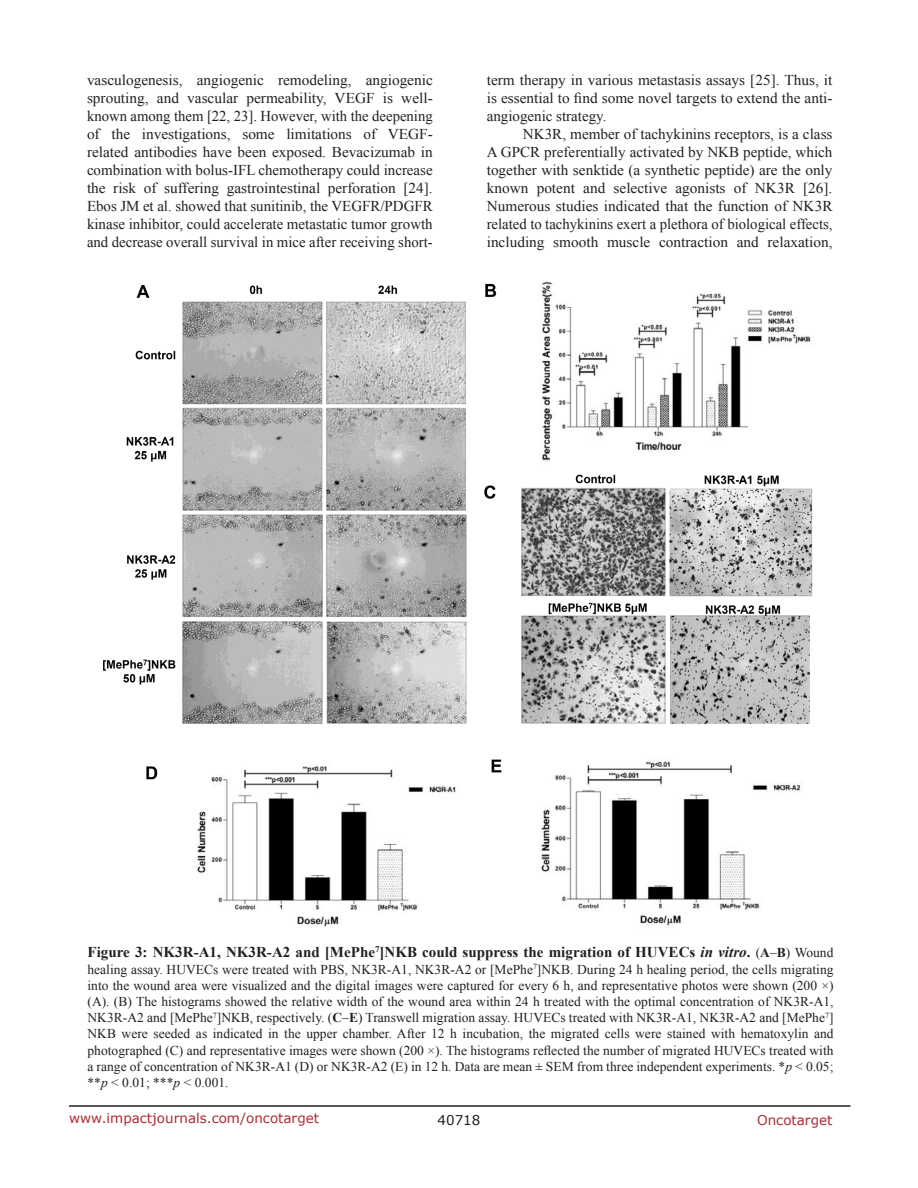
<style>
.page{position:relative;width:918px;height:1188px;background:#fff}
.page>*{position:absolute;margin:0;border:0;box-sizing:border-box;transform-origin:0 0}
.BodyText{font:15px/18px "Times New Roman";color:#231f20;text-align:justify}
.FigureText{font:700 15px "Times New Roman";color:#231f20}
.FigureText-2{font:13.5px/16.2px "Times New Roman";color:#231f20;text-align:justify}
.t1{font:13.5px "Verdana";color:#ac2b31}
.t2{font:13.5px "Verdana";color:#231f20}
.s1{font-style:italic}
.s2{font-weight:400;font-size:13.5px}
.s3{font-size:13.5px}
.s4{font-weight:700}
</style>
<div class="page">
<hr style="left:69px;top:1105px;width:781px;height:2px;background:#231f20">
<img style="left:103px;top:281px;width:712px;height:646px">
<p class="BodyText" style="left:87px;top:71px;width:347px">vasculogenesis, angiogenic remodeling, angiogenic sprouting, and vascular permeability, VEGF is well&shy;known among them [22, 23]. However, with the deepening of the investigations, some limitations of VEGF&shy;related antibodies have been exposed. Bevacizumab in combination with bolus-IFL chemotherapy could increase the risk of suffering gastrointestinal perforation [24].<br>Ebos JM et al. showed that sunitinib, the VEGFR/PDGFR kinase inhibitor, could accelerate metastatic tumor growth and decrease overall survival in mice after receiving short-</p>
<p class="BodyText" style="left:487px;top:71px;width:347px">term therapy in various metastasis assays [25]. Thus, it is essential to find some novel targets to extend the anti&shy;angiogenic strategy.</p>
<p class="BodyText" style="left:487px;top:125px;width:347px;text-indent:36px">NK3R, member of tachykinins receptors, is a class A GPCR preferentially activated by NKB peptide, which together with senktide (a synthetic peptide) are the only known potent and selective agonists of NK3R [26].<br>Numerous studies indicated that the function of NK3R related to tachykinins exert a plethora of biological effects, including smooth muscle contraction and relaxation,</p>
<p class="FigureText" style="left:87px;top:942px;width:748px">Figure 3: NK3R-A1, NK3R-A2 and [MePhe<sup>7</sup>]NKB could suppress the migration of HUVECs <span class="s1">in vitro</span>. <span class="s2">(</span><span class="s3">A</span><span class="s2">–</span><span class="s3">B</span><span class="s2">) Wound</span></p>
<p class="FigureText-2" style="left:87px;top:961px;width:748px">healing assay. HUVECs were treated with PBS, NK3R-A1, NK3R-A2 or [MePhe<sup>7</sup>]NKB. During 24 h healing period, the cells migrating into the wound area were visualized and the digital images were captured for every 6 h, and representative photos were shown (200 ×) (A). (B) The histograms showed the relative width of the wound area within 24 h treated with the optimal concentration of NK3R-A1, NK3R-A2 and [MePhe<sup>7</sup>]NKB, respectively. (<span class="s4">C</span>–<span class="s4">E</span>) Transwell migration assay. HUVECs treated with NK3R-A1, NK3R-A2 and [MePhe<sup>7</sup>] NKB were seeded as indicated in the upper chamber. After 12 h incubation, the migrated cells were stained with hematoxylin and photographed (C) and representative images were shown (200 ×). The histograms reflected the number of migrated HUVECs treated with a range of concentration of NK3R-A1 (D) or NK3R-A2 (E) in 12 h. Data are mean ± SEM from three independent experiments. *<span class="s1">p</span> &lt; 0.05; **<span class="s1">p</span> &lt; 0.01; ***<span class="s1">p</span> &lt; 0.001.</p>
<p class="t1" style="left:69px;top:1109px;width:252px">www.impactjournals.com/oncotarget</p>
<p class="t2" style="left:438px;top:1111px;width:44px">40718</p>
<p class="t1" style="left:757px;top:1111px;width:77px">Oncotarget</p>
</div>
